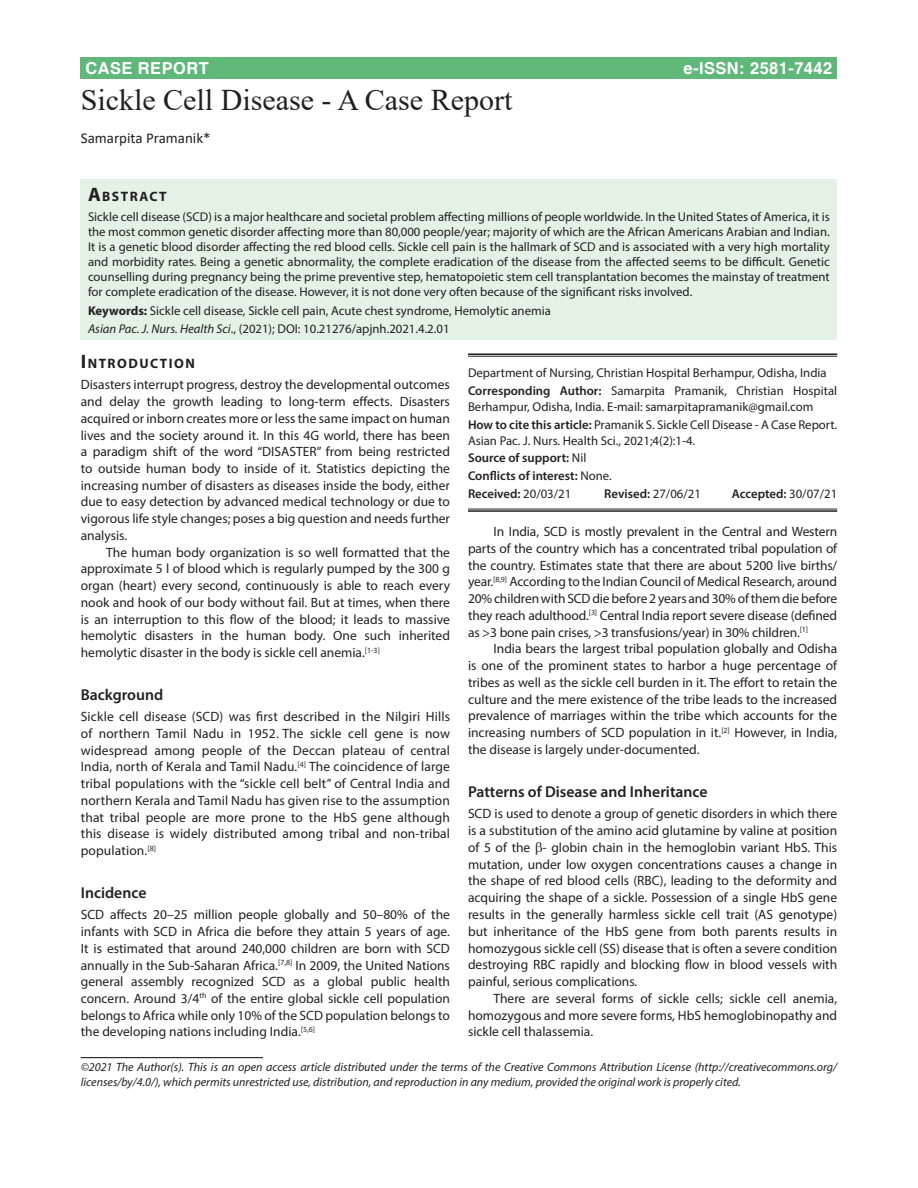
<style>
.page{position:relative;width:918px;height:1188px;background:#fff}
.page>*{position:absolute;margin:0;border:0;box-sizing:border-box;transform-origin:0 0}
.AT{font:30px "Times New Roman";color:#231f20}
.AH{font:700 16.5px "Helvetica";letter-spacing:.025em;color:#fff}
.t1{font:600 15.75px "Myriad Pro";color:#231f20}
.AU{font:15px "Calibri";color:#231f20}
.ABSH{font:700 13.65px "Myriad Pro";letter-spacing:.105em;color:#231f20}
.TXFL{font:13.5px/16.8px "Myriad Pro";color:#231f20;text-align:justify}
.TX{font:13.5px/16.8px "Myriad Pro";color:#231f20;text-align:justify}
.ABS{font:12.75px/15px "Myriad Pro";color:#231f20;text-align:justify}
.KWD{font:12.75px "Myriad Pro";color:#231f20}
.Paragraph_Style_1{font:12.75px/15.8px "Myriad Pro";color:#231f20}
.HTC{font:12.75px/15.8px "Myriad Pro";color:#231f20}
.AFF{font:12.75px "Myriad Pro";color:#231f20}
.HIS{font:600 12.75px "Myriad Pro";color:#231f20}
.HTC-2{font:600 12.75px "Myriad Pro";color:#231f20}
.CR{font:italic 12px/15px "Myriad Pro";color:#231f20}
.s1{font-size:19.5px}
.s2{font-weight:700}
.s3{font-style:italic}
.s4{font-weight:600}
.s5{font-weight:400}
</style>
<div class="page">
<div style="left:81px;top:57px;width:756px;height:22px;background:#5fb879"></div>
<div style="left:81px;top:179px;width:756px;height:161px;background:#e4f1e6"></div>
<hr style="left:468px;top:353px;width:369px;height:2px;background:#231f20">
<hr style="left:468px;top:356px;width:369px;height:1px;background:#231f20">
<hr style="left:468px;top:509px;width:369px;height:1px;background:#231f20">
<hr style="left:468px;top:510px;width:369px;height:2px;background:#231f20">
<hr style="left:81px;top:1057px;width:182px;height:1px;background:#231f20">
<p class="AH" style="left:85px;top:58px;width:125px">CASE REPORT</p>
<p class="AH" style="left:684px;top:58px;width:150px">e-ISSN: 2581-7442</p>
<p class="AT" style="left:81px;top:79px;width:433px">Sickle Cell Disease - A Case Report</p>
<p class="AU" style="left:81px;top:128px;width:131px">Samarpita Pramanik*</p>
<p class="ABSH" style="left:88px;top:187px;width:80px"><span class="s1">A</span>BSTRACT</p>
<p class="ABS" style="left:88px;top:209px;width:743px">Sickle cell disease (SCD) is a major healthcare and societal problem affecting millions of people worldwide. In the United States of America, it is the most common genetic disorder affecting more than 80,000 people/year; majority of which are the African Americans Arabian and Indian.<br>It is a genetic blood disorder affecting the red blood cells. Sickle cell pain is the hallmark of SCD and is associated with a very high mortality and morbidity rates. Being a genetic abnormality, the complete eradication of the disease from the affected seems to be difficult. Genetic counselling during pregnancy being the prime preventive step, hematopoietic stem cell transplantation becomes the mainstay of treatment for complete eradication of the disease. However, it is not done very often because of the significant risks involved.</p>
<p class="KWD" style="left:88px;top:303px;width:464px"><span class="s2">Keywords:</span> Sickle cell disease, Sickle cell pain, Acute chest syndrome, Hemolytic anemia</p>
<p class="KWD" style="left:88px;top:321px;width:363px"><span class="s3">Asian Pac. J. Nurs. Health Sci</span>., (2021); DOI: 10.21276/apjnh.2021.4.2.01</p>
<h1 class="ABSH" style="left:81px;top:355px;width:116px"><span class="s1">I</span>NTRODUCTION</h1>
<p class="TXFL" style="left:81px;top:376px;width:371px">Disasters interrupt progress, destroy the developmental outcomes and delay the growth leading to long-term effects. Disasters acquired or inborn creates more or less the same impact on human lives and the society around it. In this 4G world, there has been a paradigm shift of the word “DISASTER” from being restricted to outside human body to inside of it. Statistics depicting the increasing number of disasters as diseases inside the body, either due to easy detection by advanced medical technology or due to vigorous life style changes; poses a big question and needs further analysis.</p>
<p class="TX" style="left:81px;top:544px;width:371px;text-indent:26px">The human body organization is so well formatted that the approximate 5 l of blood which is regularly pumped by the 300 g organ (heart) every second, continuously is able to reach every nook and hook of our body without fail. But at times, when there is an interruption to this flow of the blood; it leads to massive hemolytic disasters in the human body. One such inherited hemolytic disaster in the body is sickle cell anemia.<sup>[1-3]</sup></p>
<h2 class="t1" style="left:81px;top:685px;width:84px">Background</h2>
<p class="TXFL" style="left:81px;top:708px;width:371px">Sickle cell disease (SCD) was first described in the Nilgiri Hills of northern Tamil Nadu in 1952. The sickle cell gene is now widespread among people of the Deccan plateau of central India, north of Kerala and Tamil Nadu.<sup>[4]</sup> The coincidence of large tribal populations with the “sickle cell belt” of Central India and northern Kerala and Tamil Nadu has given rise to the assumption that tribal people are more prone to the HbS gene although this disease is widely distributed among tribal and non-tribal population.<sup>[8]</sup></p>
<h2 class="t1" style="left:81px;top:883px;width:67px">Incidence</h2>
<p class="TXFL" style="left:81px;top:906px;width:371px">SCD affects 20–25 million people globally and 50–80% of the infants with SCD in Africa die before they attain 5 years of age.<br>It is estimated that around 240,000 children are born with SCD annually in the Sub-Saharan Africa.<sup>[7,8]</sup> In 2009, the United Nations general assembly recognized SCD as a global public health concern. Around 3/4<sup>th</sup> of the entire global sickle cell population belongs to Africa while only 10% of the SCD population belongs to the developing nations including India.<sup>[5,6]</sup></p>
<p class="AFF" style="left:468px;top:365px;width:360px">Department of Nursing, Christian Hospital Berhampur, Odisha, India</p>
<p class="Paragraph_Style_1" style="left:468px;top:383px;width:371px"><span class="s4">Corresponding Author:</span> Samarpita Pramanik, Christian Hospital<br>Berhampur, Odisha, India. E-mail: samarpitapramanik@gmail.com</p>
<p class="HTC" style="left:468px;top:416px;width:371px"><span class="s4">How to cite this article:</span> Pramanik S. Sickle Cell Disease - A Case Report.<br>Asian Pac. J. Nurs. Health Sci., 2021;4(2):1-4.</p>
<p class="HTC-2" style="left:468px;top:450px;width:120px">Source of support: <span class="s5">Nil</span></p>
<p class="HTC-2" style="left:468px;top:468px;width:145px">Conflicts of interest: <span class="s5">None.</span></p>
<p class="HIS" style="left:468px;top:486px;width:105px">Received: <span class="s5">20/03/21</span></p>
<p class="HIS" style="left:604px;top:486px;width:98px">Revised: <span class="s5">27/06/21</span></p>
<p class="HIS" style="left:732px;top:486px;width:107px">Accepted: <span class="s5">30/07/21</span></p>
<p class="TX" style="left:468px;top:523px;width:371px;text-indent:26px">In India, SCD is mostly prevalent in the Central and Western parts of the country which has a concentrated tribal population of the country. Estimates state that there are about 5200 live births/ year.<sup>[8,9]</sup> According to the Indian Council of Medical Research, around 20% children with SCD die before 2 years and 30% of them die before they reach adulthood.<sup>[3]</sup> Central India report severe disease (defined as &gt;3 bone pain crises, &gt;3 transfusions/year) in 30% children.<sup>[1]</sup></p>
<p class="TX" style="left:468px;top:640px;width:371px;text-indent:26px">India bears the largest tribal population globally and Odisha is one of the prominent states to harbor a huge percentage of tribes as well as the sickle cell burden in it. The effort to retain the culture and the mere existence of the tribe leads to the increased prevalence of marriages within the tribe which accounts for the increasing numbers of SCD population in it.<sup>[2]</sup> However, in India, the disease is largely under-documented.</p>
<h2 class="t1" style="left:468px;top:782px;width:241px">Patterns of Disease and Inheritance</h2>
<p class="TXFL" style="left:468px;top:805px;width:371px">SCD is used to denote a group of genetic disorders in which there is a substitution of the amino acid glutamine by valine at position of 5 of the - globin chain in the hemoglobin variant HbS. This mutation, under low oxygen concentrations causes a change in the shape of red blood cells (RBC), leading to the deformity and acquiring the shape of a sickle. Possession of a single HbS gene results in the generally harmless sickle cell trait (AS genotype) but inheritance of the HbS gene from both parents results in homozygous sickle cell (SS) disease that is often a severe condition destroying RBC rapidly and blocking flow in blood vessels with painful, serious complications.</p>
<p class="TX" style="left:468px;top:990px;width:371px;text-indent:26px">There are several forms of sickle cells; sickle cell anemia, homozygous and more severe forms, HbS hemoglobinopathy and sickle cell thalassemia.</p>
<p class="CR" style="left:81px;top:1059px;width:758px">©2021 The Author(s). This is an open access article distributed under the terms of the Creative Commons Attribution License (http://creativecommons.org/ licenses/by/4.0/), which permits unrestricted use, distribution, and reproduction in any medium, provided the original work is properly cited.</p>
</div>
